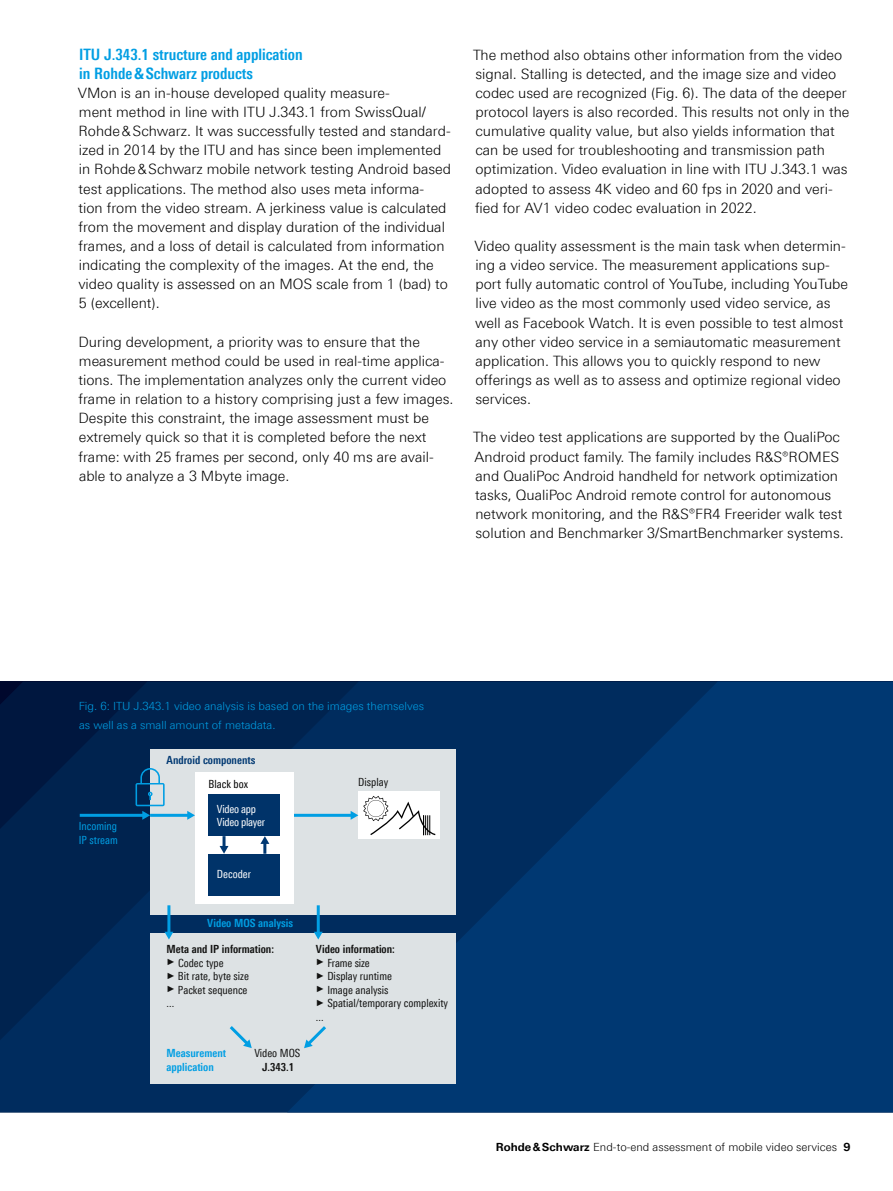
<style>
.page{position:relative;width:893px;height:1191px;background:#fff}
.page>*{position:absolute;margin:0;border:0;box-sizing:border-box;transform-origin:0 0}
.Absatzfett_cyan{font:700 15.75px/19.2px "Linotype Univers 620 Cn";color:#009ee3}
.Haupttext{font:300 14.25px/19.2px "Linotype Univers 330";color:#000}
.Haupttext_ohne_Absta{font:300 14.25px/19.2px "Linotype Univers 330";color:#000}
.t1{font:11.25px/13.5px "Linotype Univers 420 Cn";color:#121211}
.Grafiktext{font:300 11.25px/19.2px "Linotype Univers 330";color:#009ee3}
.t2{font:300 11.25px "Linotype Univers 330";color:#000}
.t3{font:700 11.25px/13.5px "Linotype Univers 620 Cn";color:#009ee3}
.t4{font:11.25px/13.5px "Linotype Univers 420 Cn";letter-spacing:-.025em;color:#fff}
.t5{font:700 11.25px "Linotype Univers 620 Cn";color:#003872}
.t6{font:11.25px/13.5px "Linotype Univers 420 Cn";color:#009ee3}
.t7{font:11.25px "Linotype Univers 420 Cn";color:#000}
.t8{font:11.25px "Linotype Univers 420 Cn";color:#fff}
.t9{font:700 11.25px "Linotype Univers 620 Cn";color:#121211}
.s1{font-family:"Linotype Univers 620 Cn";font-weight:700}
.s2{font-family:"Arial";font-size:9px}
.s3{font-family:"Linotype Univers 630";font-weight:700}
</style>
<div class="page">
<svg style="left:0;top:681px;width:287px;height:431px;background:#002452"></svg>
<svg style="left:287px;top:681px;width:606px;height:431px;background:#01356d"></svg>
<div style="left:150px;top:749px;width:305px;height:166px;background:#dde2e4"></div>
<div style="left:150px;top:933px;width:305px;height:151px;background:#dde2e4"></div>
<div style="left:358px;top:791px;width:82px;height:48px;background:#fff"></div>
<hr style="left:80px;top:814px;width:64px;height:3px;background:#009ee3">
<hr style="left:150px;top:814px;width:39px;height:3px;background:#009ee3">
<svg style="left:187px;top:811px;width:8px;height:9px"></svg>
<hr style="left:289px;top:814px;width:63px;height:3px;background:#009ee3">
<svg style="left:351px;top:796px;width:84px;height:39px"></svg>
<hr style="left:167px;top:905px;width:3px;height:28px;background:#009ee3">
<svg style="left:164px;top:931px;width:9px;height:8px"></svg>
<hr style="left:317px;top:905px;width:3px;height:28px;background:#009ee3">
<svg style="left:314px;top:931px;width:9px;height:8px"></svg>
<div style="left:195px;top:772px;width:99px;height:131px;background:#fff"></div>
<div style="left:209px;top:794px;width:71px;height:42px;background:#003369"></div>
<div style="left:209px;top:853px;width:71px;height:42px;background:#003369"></div>
<svg style="left:229px;top:1026px;width:23px;height:22px"></svg>
<svg style="left:304px;top:1026px;width:22px;height:22px"></svg>
<svg style="left:220px;top:836px;width:9px;height:17px"></svg>
<svg style="left:260px;top:836px;width:9px;height:17px"></svg>
<svg style="left:136px;top:768px;width:29px;height:52px"></svg>
<p class="Absatzfett_cyan" style="left:79px;top:44px;width:225px">ITU J.343.1 structure and application in Rohde&amp;Schwarz products</p>
<p class="Haupttext_ohne_Absta" style="left:78px;top:83px;width:375px">VMon is an in-house developed quality measure-<br>ment method in line with ITU J.343.1 from SwissQual/ Rohde&amp;Schwarz. It was successfully tested and standard&shy;ized in 2014 by the ITU and has since been implemented in Rohde&amp;Schwarz mobile network testing Android based test applications. The method also uses meta informa&shy;tion from the video stream. A jerkiness value is calculated from the movement and display duration of the individual frames, and a loss of detail is calculated from information indicating the complexity of the images. At the end, the video quality is assessed on an MOS scale from 1 (bad) to 5 (excellent).</p>
<p class="Haupttext" style="left:79px;top:332px;width:376px">During development, a priority was to ensure that the measurement method could be used in real-time applica&shy;tions. The implementation analyzes only the current video frame in relation to a history comprising just a few images.<br>Despite this constraint, the image assessment must be extremely quick so that it is completed before the next frame: with 25 frames per second, only 40 ms are avail&shy;able to analyze a 3 Mbyte image.</p>
<p class="Haupttext" style="left:473px;top:45px;width:378px">The method also obtains other information from the video signal. Stalling is detected, and the image size and video codec used are recognized (Fig. 6). The data of the deeper protocol layers is also recorded. This results not only in the cumulative quality value, but also yields information that can be used for troubleshooting and transmission path optimization. Video evaluation in line with ITU J.343.1 was adopted to assess 4K video and 60 fps in 2020 and veri&shy;fied for AV1 video codec evaluation in 2022.</p>
<p class="Haupttext" style="left:474px;top:236px;width:375px">Video quality assessment is the main task when determin&shy;ing a video service. The measurement applications sup&shy;port fully automatic control of YouTube, including YouTube live video as the most commonly used video service, as well as Facebook Watch. It is even possible to test almost any other video service in a semiautomatic measurement application. This allows you to quickly respond to new offerings as well as to assess and optimize regional video services.</p>
<p class="Haupttext" style="left:473px;top:427px;width:372px">The video test applications are supported by the QualiPoc Android product family. The family includes R&amp;S®ROMES and QualiPoc Android handheld for network optimization tasks, QualiPoc Android remote control for autonomous network monitoring, and the R&amp;S®FR4 Freerider walk test solution and Benchmarker 3/SmartBenchmarker systems.</p>
<p class="Grafiktext" style="left:79px;top:696px;width:347px">Fig. 6: ITU J.343.1 video analysis is based on the images themselves as well as a small amount of metadata.</p>
<p class="t6" style="left:79px;top:819px;width:41px">Incoming<br>IP stream</p>
<p class="t5" style="left:167px;top:753px;width:90px">Android components</p>
<p class="t7" style="left:209px;top:777px;width:41px">Black box</p>
<p class="t4" style="left:217px;top:801px;width:50px">Video app<br>Video player</p>
<p class="t1" style="left:358px;top:775px;width:32px">Display</p>
<p class="t8" style="left:217px;top:867px;width:36px">Decoder</p>
<p class="t3" style="left:207px;top:916px;width:87px">Video MOS analysis</p>
<p class="t1" style="left:167px;top:942px;width:109px"><span class="s1">Meta and IP information: </span><span class="s2">►</span> Codec type<br><span class="s2">►</span> Bit rate, byte size<br><span class="s2">►</span> Packet sequence<br>...</p>
<p class="t3" style="left:167px;top:1046px;width:61px">Measurement application</p>
<p class="t1" style="left:254px;top:1046px;width:48px">Video MOS</p>
<p class="t9" style="left:262px;top:1060px;width:34px">J.343.1</p>
<p class="t1" style="left:316px;top:942px;width:134px"><span class="s1">Video information:<br></span><span class="s2">►</span> Frame size<br><span class="s2">►</span> Display runtime<br><span class="s2">►</span> Image analysis<br><span class="s2">►</span> Spatial/temporary complexity ...</p>
<p class="t2" style="left:496px;top:1140px;width:356px"><span class="s3">Rohde&amp;Schwarz</span> End-to-end assessment of mobile video services <span class="s3">9</span></p>
</div>
